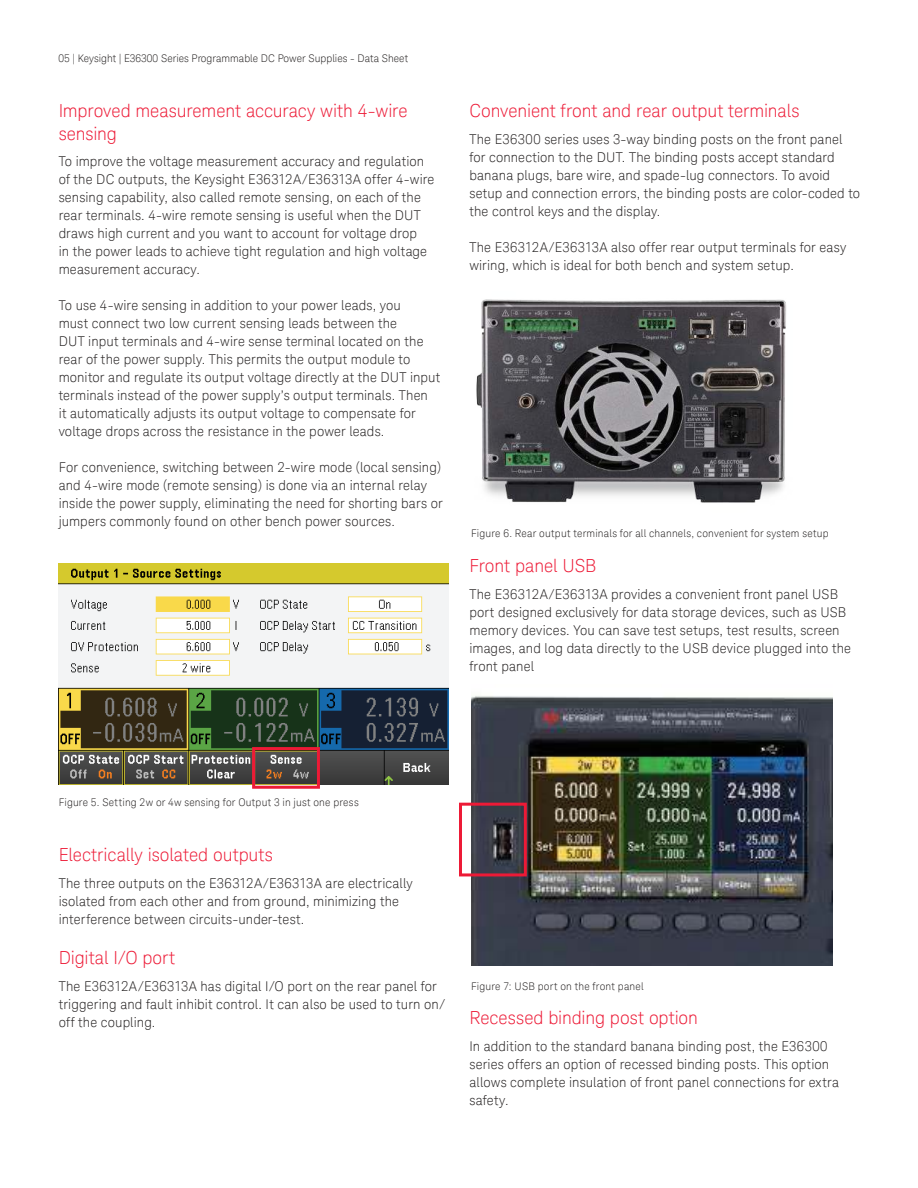
<style>
.page{position:relative;width:918px;height:1188px;background:#fff}
.page>*{position:absolute;margin:0;border:0;box-sizing:border-box;transform-origin:0 0}
.t1{font:300 18px/22.5px "Keysight Sans";letter-spacing:-.005em;color:#ed1a36}
.t2{font:300 13.5px/18px "Keysight Sans";letter-spacing:.01em;color:#221f1f}
.t3{font:300 10.5px "Keysight Sans";letter-spacing:.015em;color:#221f1f}
</style>
<div class="page">
<img style="left:59px;top:564px;width:390px;height:221px">
<img style="left:476px;top:299px;width:310px;height:204px">
<img style="left:471px;top:695px;width:361px;height:270px">
<div style="left:459px;top:803px;width:68px;height:73px;border:3px solid #ed1a36"></div>
<div style="left:252px;top:747px;width:68px;height:42px;border:3px solid #ed1a36"></div>
<p class="t3" style="left:59px;top:53px;width:351px">05 | Keysight | E36300 Series Programmable DC Power Supplies - Data Sheet</p>
<h1 class="t1" style="left:59px;top:101px;width:351px">Improved measurement accuracy with 4-wire sensing</h1>
<p class="t2" style="left:59px;top:154px;width:377px">To improve the voltage measurement accuracy and regulation of the DC outputs, the Keysight E36312A/E36313A offer 4-wire sensing capability, also called remote sensing, on each of the rear terminals. 4-wire remote sensing is useful when the DUT draws high current and you want to account for voltage drop<br>in the power leads to achieve tight regulation and high voltage measurement accuracy.</p>
<p class="t2" style="left:59px;top:298px;width:383px">To use 4-wire sensing in addition to your power leads, you<br>must connect two low current sensing leads between the<br>DUT input terminals and 4-wire sense terminal located on the rear of the power supply. This permits the output module to monitor and regulate its output voltage directly at the DUT input terminals instead of the power supply’s output terminals. Then<br>it automatically adjusts its output voltage to compensate for voltage drops across the resistance in the power leads.</p>
<p class="t2" style="left:59px;top:460px;width:386px">For convenience, switching between 2-wire mode (local sensing) and 4-wire mode (remote sensing) is done via an internal relay inside the power supply, eliminating the need for shorting bars or jumpers commonly found on other bench power sources.</p>
<h1 class="t1" style="left:469px;top:101px;width:332px">Convenient front and rear output terminals</h1>
<p class="t2" style="left:469px;top:131px;width:392px">The E36300 series uses 3-way binding posts on the front panel for connection to the DUT. The binding posts accept standard banana plugs, bare wire, and spade-lug connectors. To avoid setup and connection errors, the binding posts are color-coded to the control keys and the display.</p>
<p class="t2" style="left:469px;top:239px;width:379px">The E36312A/E36313A also offer rear output terminals for easy wiring, which is ideal for both bench and system setup.</p>
<p class="t3" style="left:471px;top:529px;width:359px">Figure 6. Rear output terminals for all channels, convenient for system setup</p>
<h1 class="t1" style="left:469px;top:556px;width:129px">Front panel USB</h1>
<p class="t2" style="left:469px;top:586px;width:383px">The E36312A/E36313A provides a convenient front panel USB port designed exclusively for data storage devices, such as USB memory devices. You can save test setups, test results, screen images, and log data directly to the USB device plugged into the front panel</p>
<p class="t3" style="left:59px;top:798px;width:302px">Figure 5. Setting 2w or 4w sensing for Output 3 in just one press</p>
<h1 class="t1" style="left:59px;top:845px;width:216px">Electrically isolated outputs</h1>
<p class="t2" style="left:59px;top:875px;width:356px">The three outputs on the E36312A/E36313A are electrically isolated from each other and from ground, minimizing the interference between circuits-under-test.</p>
<h1 class="t1" style="left:59px;top:948px;width:118px">Digital I/O port</h1>
<p class="t2" style="left:59px;top:978px;width:388px">The E36312A/E36313A has digital I/O port on the rear panel for triggering and fault inhibit control. It can also be used to turn on/ off the coupling.</p>
<p class="t3" style="left:471px;top:982px;width:174px">Figure 7: USB port on the front panel</p>
<h1 class="t1" style="left:469px;top:1008px;width:230px">Recessed binding post option</h1>
<p class="t2" style="left:469px;top:1038px;width:371px">In addition to the standard banana binding post, the E36300 series offers an option of recessed binding posts. This option allows complete insulation of front panel connections for extra safety.</p>
</div>
